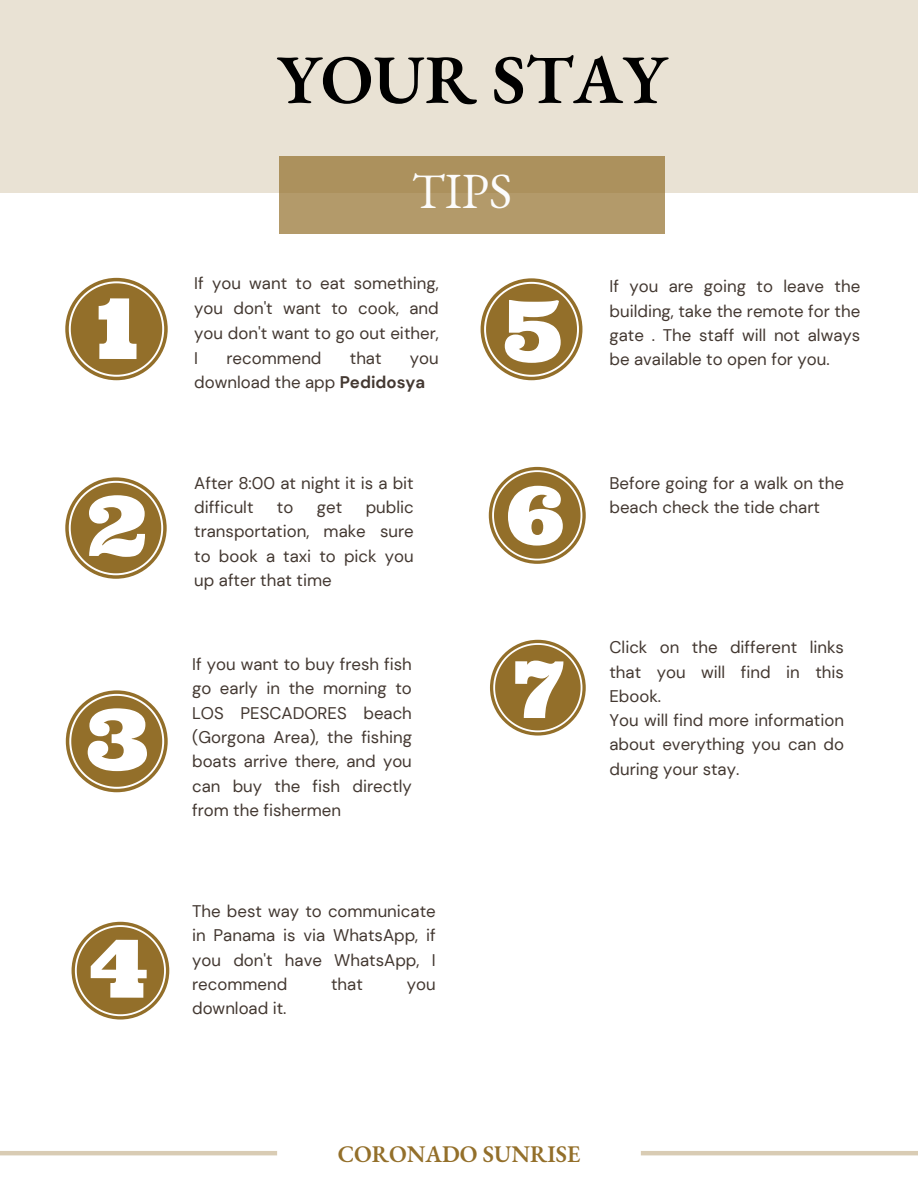
<style>
.page{position:relative;width:918px;height:1188px;background:#fff}
.page>*{position:absolute;margin:0;border:0;box-sizing:border-box;transform-origin:0 0}
.t1{font:600 69.45px "EB Garamond";color:#000}
.t2{font:49.35px "EB Garamond";color:#fcfcfc}
.t3{font:600 23.25px "EB Garamond";color:#936f2a}
.t4{font:16.8px/24.3px "DM Sans";color:#433831;text-align:justify}
.s1{font-weight:700}
</style>
<div class="page">
<svg style="left:65px;top:477px;width:102px;height:102px"></svg>
<svg style="left:66px;top:690px;width:102px;height:102px"></svg>
<svg style="left:72px;top:922px;width:97px;height:98px"></svg>
<svg style="left:65px;top:278px;width:103px;height:102px"></svg>
<div style="left:0;top:0;width:918px;height:192px;background:#e9e2d4"></div>
<div style="left:279px;top:156px;width:385px;height:77px;background:linear-gradient(to right,#b09664,#b09664)"></div>
<svg style="left:481px;top:278px;width:101px;height:102px"></svg>
<svg style="left:489px;top:467px;width:97px;height:97px"></svg>
<hr style="left:0;top:1151px;width:277px;height:4px;background:#d9ccb4">
<hr style="left:641px;top:1151px;width:277px;height:4px;background:#d9ccb4">
<svg style="left:490px;top:640px;width:96px;height:96px"></svg>
<p class="t1" style="left:277px;top:33px;width:391px">YOUR STAY</p>
<p class="t2" style="left:412px;top:158px;width:102px">TIPS</p>
<h2 class="t4" style="left:194px;top:271px;width:246px;line-height:24.8px">If you want to eat something, you don't want to cook, and you don't want to go out either, I</h2>
<h2 class="t4" style="left:226px;top:346px;width:97px">recommend</h2>
<h2 class="t4" style="left:350px;top:346px;width:33px">that</h2>
<h2 class="t4" style="left:194px;top:346px;width:246px;line-height:24.8px;text-indent:216px">you download the app <span class="s1">Pedidosya</span></h2>
<p class="t4" style="left:194px;top:471px;width:221px">After 8:00 at night it is a bit difficult</p>
<p class="t4" style="left:194px;top:495px;width:221px;text-indent:171px">public transportation, make sure to book a taxi to pick you up after that time</p>
<p class="t4" style="left:277px;top:495px;width:18px">to</p>
<p class="t4" style="left:317px;top:495px;width:27px">get</p>
<p class="t4" style="left:192px;top:652px;width:221px">If you want to buy fresh fish go early in the morning to LOS PESCADORES beach (Gorgona Area), the fishing boats arrive there, and you can buy the fish directly from the fishermen</p>
<p class="t4" style="left:192px;top:899px;width:245px">The best way to communicate in Panama is via WhatsApp, if you don't have WhatsApp, I recommend</p>
<p class="t4" style="left:331px;top:972px;width:33px">that</p>
<p class="t4" style="left:407px;top:972px;width:30px">you</p>
<p class="t4" style="left:192px;top:996px;width:96px">download it.</p>
<p class="t4" style="left:609px;top:274px;width:252px">If you are going to leave the building, take the remote for the gate . The staff will not always be available to open for you.</p>
<p class="t4" style="left:609px;top:471px;width:236px">Before going for a walk on the beach check the tide chart</p>
<p class="t4" style="left:609px;top:635px;width:236px">Click on the different links that you will find in this Ebook.</p>
<p class="t4" style="left:609px;top:708px;width:236px">You will find more information about everything you can do during your stay.</p>
<h1 class="t3" style="left:338px;top:1139px;width:244px">CORONADO SUNRISE</h1>
</div>
